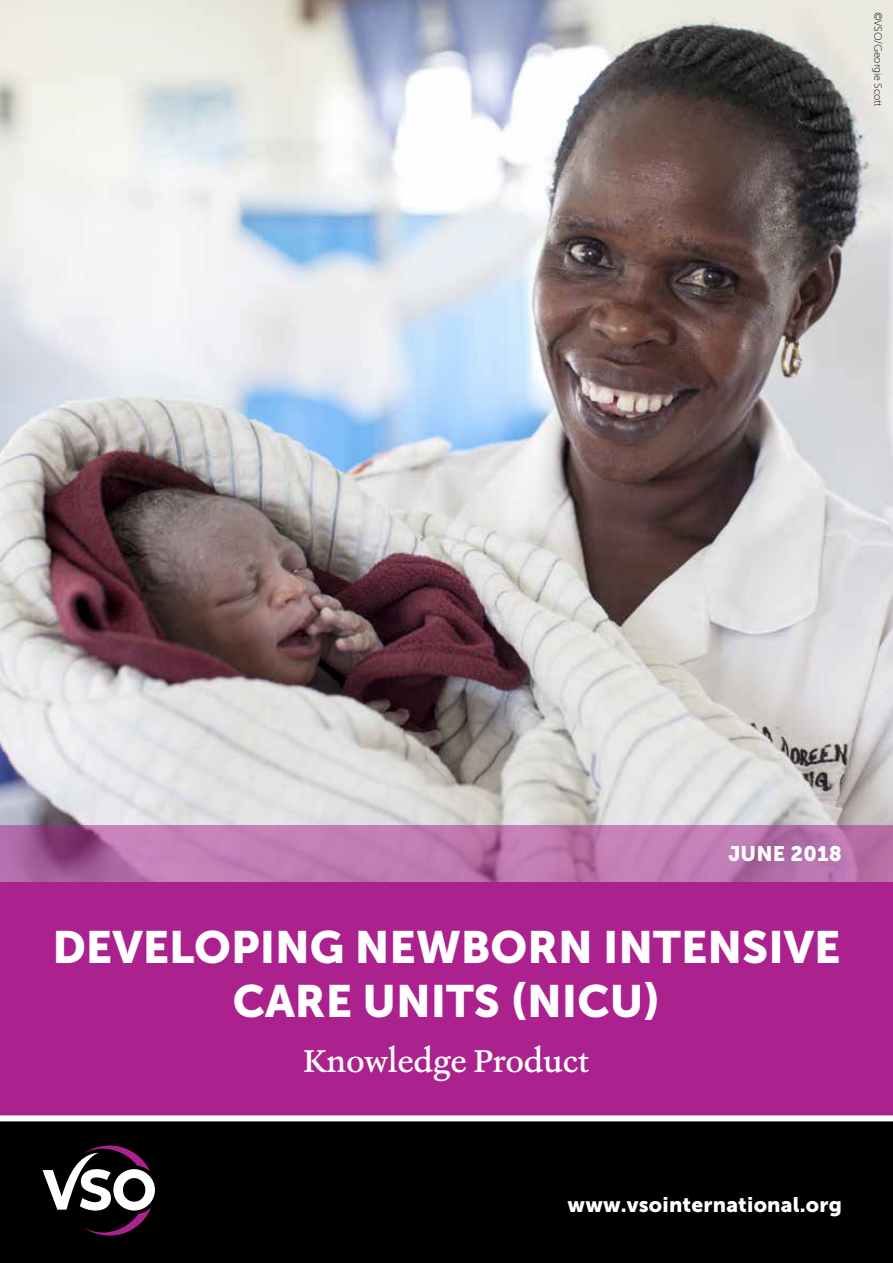
<style>
.page{position:relative;width:893px;height:1263px;background:#fff}
.page>*{position:absolute;margin:0;border:0;box-sizing:border-box;transform-origin:0 0}
.t1{font:45px/54px "Museo Sans 900";color:#fff}
.t2{font:500 33px "Ashbury";letter-spacing:-.01em;color:#fff}
.t3{font:21px "Museo Sans 900";letter-spacing:.01em;color:#fff}
.t4{font:10.5px "Museo Sans 100";letter-spacing:-.02em;color:#000}
</style>
<div class="page">
<img style="left:0;top:0;width:893px;height:825px">
<svg style="left:0;top:825px;width:893px;height:57px;background:#b974ab"></svg>
<div style="left:0;top:882px;width:893px;height:246px;background:#ab218e"></div>
<div style="left:0;top:1119px;width:893px;height:144px;background:#000"></div>
<svg style="left:43px;top:1145px;width:112px;height:91px"></svg>
<div style="left:0;top:1115px;width:893px;height:6px;background:#fff"></div>
<p class="t4" style="left:884px;top:12px;width:97px;rotate:90deg">©VSO/Georgie Scott</p>
<p class="t3" style="left:728px;top:842px;width:115px">JUNE 2018</p>
<p class="t1" style="left:233px;top:920px;width:609px;text-indent:-180px">DEVELOPING NEWBORN INTENSIVE<br>CARE UNITS (NICU</p>
<p class="t1" style="left:643px;top:974px;width:18px">)</p>
<p class="t2" style="left:304px;top:1039px;width:287px">Knowledge Product</p>
<p class="t3" style="left:568px;top:1192px;width:276px">WWW.VSOINTERNATIONAL.ORG</p>
</div>
